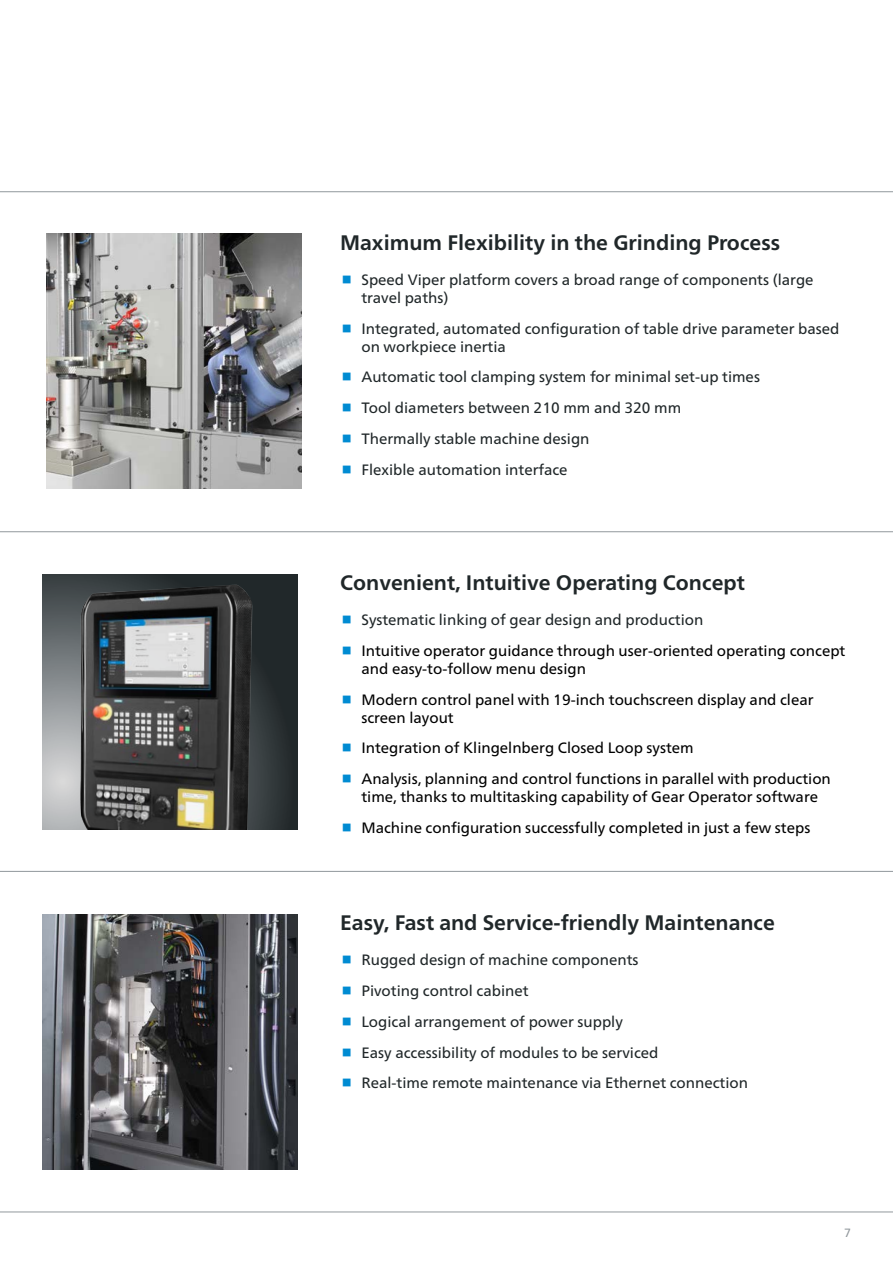
<style>
.page{position:relative;width:893px;height:1263px;background:#fff}
.page>*{position:absolute;margin:0;border:0;box-sizing:border-box;transform-origin:0 0}
.t1{font:700 21px "Frutiger Neue LTW1 G";color:#202729}
.t2{font:15px/30.8px "Frutiger Neue LTW1 G";color:#202729}
.t3{font:15px/18px "Frutiger Neue LTW1 G";color:#000}
.t4{font:12px "Frutiger Neue LTW1 G";color:#91989c}
</style>
<div class="page">
<hr style="left:0;top:871px;width:893px;height:1px;background:#91989c">
<hr style="left:0;top:1211px;width:893px;height:1px;background:#91989c">
<hr style="left:0;top:531px;width:893px;height:1px;background:#91989c">
<hr style="left:0;top:191px;width:893px;height:1px;background:#91989c">
<img style="left:43px;top:914px;width:254px;height:255px">
<img style="left:47px;top:234px;width:255px;height:255px">
<svg style="left:43px;top:574px;width:254px;height:255px;background:#565958"></svg>
<img style="left:176px;top:585px;width:58px;height:3px">
<h1 class="t1" style="left:340px;top:230px;width:442px">Maximum Flexibility in the Grinding Process</h1>
<p class="t2" style="left:361px;top:271px;width:454px;line-height:18px">Speed Viper platform covers a broad range of components (large travel paths)</p>
<p class="t2" style="left:361px;top:319px;width:480px;line-height:18px">Integrated, automated configuration of table drive parameter based on workpiece inertia</p>
<p class="t2" style="left:361px;top:362px;width:400px">Automatic tool clamping system for minimal set-up times Tool diameters between 210 mm and 320 mm<br>Thermally stable machine design<br>Flexible automation interface</p>
<h1 class="t1" style="left:340px;top:570px;width:406px">Convenient, Intuitive Operating Concept</h1>
<p class="t2" style="left:361px;top:604px;width:343px">Systematic linking of gear design and production</p>
<p class="t3" style="left:361px;top:641px;width:485px">Intuitive operator guidance through user-oriented operating concept and easy-to-follow menu design</p>
<p class="t3" style="left:361px;top:690px;width:454px">Modern control panel with 19-inch touchscreen display and clear screen layout</p>
<p class="t3" style="left:361px;top:733px;width:471px;line-height:30.8px">Integration of Klingelnberg Closed Loop system<br>Analysis, planning and control functions in parallel with production</p>
<p class="t3" style="left:361px;top:781px;width:458px;line-height:30.8px">time, thanks to multitasking capability of Gear Operator software<br>Machine configuration successfully completed in just a few steps</p>
<h1 class="t1" style="left:340px;top:910px;width:436px">Easy, Fast and Service-friendly Maintenance</h1>
<p class="t2" style="left:361px;top:944px;width:388px">Rugged design of machine components<br>Pivoting control cabinet<br>Logical arrangement of power supply<br>Easy accessibility of modules to be serviced<br>Real-time remote maintenance via Ethernet connection</p>
<p class="t4" style="left:844px;top:1226px;width:8px">7</p>
</div>
